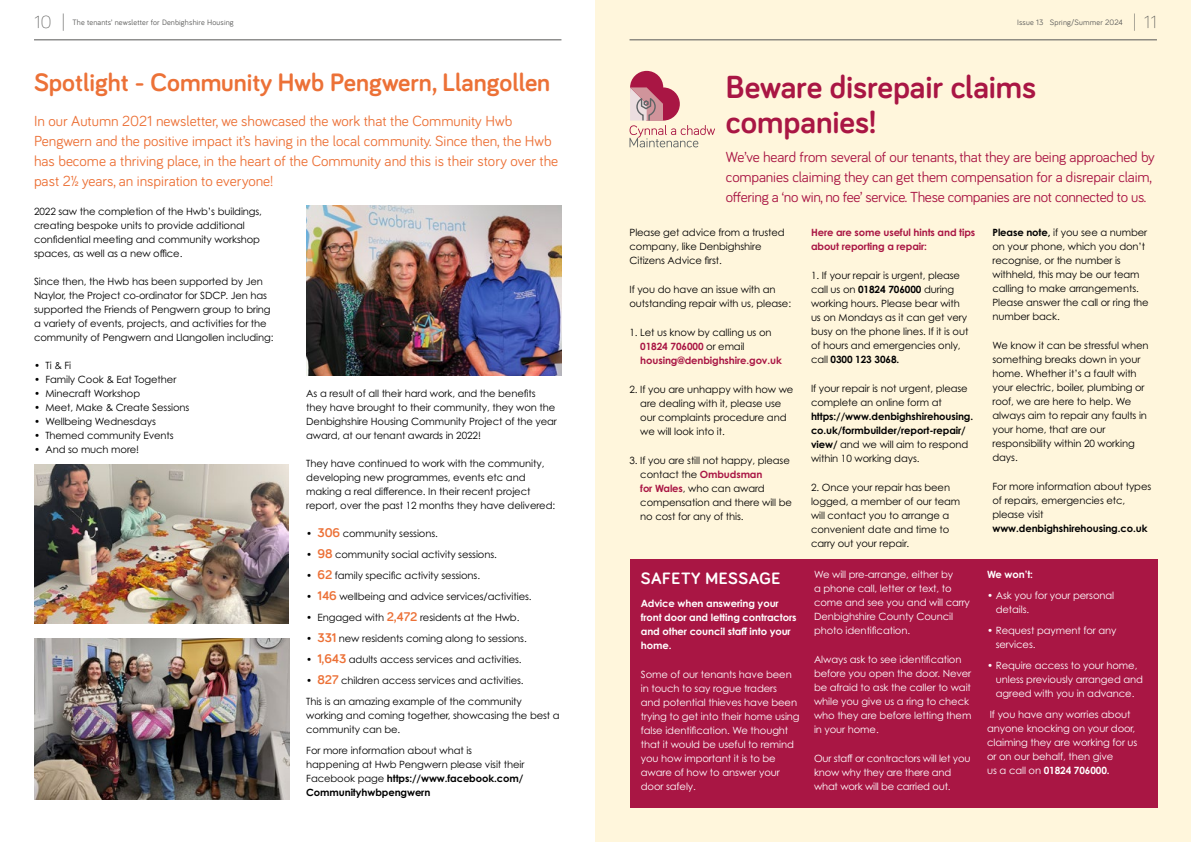
<style>
.page{position:relative;width:1191px;height:842px;background:#fff}
.page>*{position:absolute;margin:0;border:0;box-sizing:border-box;transform-origin:0 0}
.t1{font:700 33px/35px "Bariol";color:#a91644}
.t2{font:700 26px "Bariol";color:#ec7137}
.t3{font:300 18px "Bariol";color:#575756}
.t4{font:700 17px "Bariol";letter-spacing:.03em;color:#fff}
.t5{font:15px/20px "Bariol";color:#ec7137}
.t6{font:15px/20px "Bariol";letter-spacing:-.01em;color:#a91644}
.t7{font:10px/14px "Century Gothic Pro";letter-spacing:-.01em;color:#000}
.t8{font:10px/14px "Century Gothic Pro";letter-spacing:-.01em;color:#fff}
.t9{font:700 10px/14px "Century Gothic Pro";letter-spacing:-.01em;color:#000}
.t10{font:700 10px/14px "Century Gothic Pro";letter-spacing:-.01em;color:#a91644}
.t11{font:700 10px/14px "Century Gothic Pro";letter-spacing:-.01em;color:#fff}
.t12{font:8px "Bariol";letter-spacing:.02em;color:#575756}
.s1{font-family:"Bariol";font-weight:700;font-size:13px;color:#ec7137}
.s2{font-weight:700}
.s3{font-weight:400;color:#000}
.s4{font-weight:700;color:#a91644}
.s5{font-weight:400}
</style>
<div class="page">
<div style="left:595px;top:0;width:596px;height:842px;background:#fff6dc"></div>
<hr style="left:34px;top:40px;width:527px;height:1px;background:#575756">
<hr style="left:629px;top:40px;width:528px;height:1px;background:#575756">
<img style="left:306px;top:206px;width:255px;height:169px">
<img style="left:34px;top:638px;width:255px;height:162px">
<img style="left:34px;top:465px;width:255px;height:159px">
<div style="left:630px;top:71px;width:33px;height:33px;background:#a91644;border-radius:50%"></div>
<svg style="left:629px;top:87px;width:86px;height:60px"></svg>
<div style="left:629px;top:559px;width:528px;height:249px;background:#a91644"></div>
<h3 class="t3" style="left:34px;top:10px;width:33px">10 |</h3>
<p class="t12" style="left:73px;top:17px;width:163px">The tenants’ newsletter for Denbighshire Housing</p>
<p class="t12" style="left:1017px;top:17px;width:107px">Issue 13 Spring/Summer 2024</p>
<h3 class="t3" style="left:1132px;top:10px;width:26px">| 11</h3>
<h2 class="t2" style="left:34px;top:65px;width:518px">Spotlight - Community Hwb Pengwern, Llangollen</h2>
<p class="t5" style="left:34px;top:111px;width:526px">In our Autumn 2021 newsletter, we showcased the work that the Community Hwb Pengwern and the positive impact it’s having in the local community. Since then, the Hwb has become a thriving place, in the heart of the Community and this is their story over the past 2½ years, an inspiration to everyone!</p>
<p class="t7" style="left:34px;top:205px;width:229px">2022 saw the completion of the Hwb’s buildings, creating bespoke units to provide additional confidential meeting and community workshop spaces, as well as a new office.</p>
<p class="t7" style="left:34px;top:275px;width:241px">Since then, the Hwb has been supported by Jen Naylor, the Project co-ordinator for SDCP. Jen has supported the Friends of Pengwern group to bring a variety of events, projects, and activities for the community of Pengwern and Llangollen including:</p>
<p class="t7" style="left:34px;top:359px;width:39px">• Ti &amp; Fi</p>
<p class="t7" style="left:34px;top:373px;width:144px">• Family Cook &amp; Eat Together</p>
<p class="t7" style="left:34px;top:387px;width:108px">• Minecraft Workshop</p>
<p class="t7" style="left:34px;top:401px;width:157px">• Meet, Make &amp; Create Sessions</p>
<p class="t7" style="left:34px;top:415px;width:123px">• Wellbeing Wednesdays</p>
<p class="t7" style="left:34px;top:429px;width:141px">• Themed community Events</p>
<p class="t7" style="left:34px;top:443px;width:107px">• And so much more!</p>
<p class="t7" style="left:306px;top:387px;width:252px">As a result of all their hard work, and the benefits they have brought to their community, they won the Denbighshire Housing Community Project of the year award, at our tenant awards in 2022!</p>
<p class="t7" style="left:306px;top:457px;width:250px">They have continued to work with the community, developing new programmes, events etc and making a real difference. In their recent project report, over the past 12 months they have delivered:</p>
<p class="t7" style="left:306px;top:527px;width:133px">• <span class="s1">306</span> community sessions.</p>
<p class="t7" style="left:306px;top:548px;width:192px">• <span class="s1">98</span> community social activity sessions.</p>
<p class="t7" style="left:306px;top:569px;width:175px">• <span class="s1">62</span> family specific activity sessions.</p>
<p class="t7" style="left:306px;top:590px;width:227px">• <span class="s1">146</span> wellbeing and advice services/activities.</p>
<p class="t7" style="left:306px;top:611px;width:215px">• Engaged with <span class="s1">2,472</span> residents at the Hwb.</p>
<p class="t7" style="left:306px;top:632px;width:222px">• <span class="s1">331</span> new residents coming along to sessions.</p>
<p class="t7" style="left:306px;top:653px;width:217px">• <span class="s1">1,643</span> adults access services and activities.</p>
<p class="t7" style="left:306px;top:670px;width:219px;line-height:21px">• <span class="s1">827</span> children access services and activities.<br>This is an amazing example of the community</p>
<p class="t7" style="left:306px;top:709px;width:255px">working and coming together, showcasing the best a community can be.</p>
<p class="t7" style="left:306px;top:744px;width:220px">For more information about what is happening at Hwb Pengwern please visit their Facebook page <span class="s2">https://www.facebook.com/ Communityhwbpengwern</span></p>
<h1 class="t1" style="left:726px;top:68px;width:312px">Beware disrepair claims companies!</h1>
<h3 class="t6" style="left:726px;top:146px;width:430px">We’ve heard from several of our tenants, that they are being approached by companies claiming they can get them compensation for a disrepair claim, offering a ‘no win, no fee’ service. These companies are not connected to us.</h3>
<p class="t7" style="left:629px;top:225px;width:157px">Please get advice from a trusted company, like Denbighshire<br>Citizens Advice first.</p>
<p class="t7" style="left:629px;top:282px;width:163px">If you do have an issue with an outstanding repair with us, please:</p>
<p class="t10" style="left:640px;top:325px;width:143px;text-indent:-11px"><span class="s3">1. Let us know by calling us on<br></span>01824 706000 <span class="s3">or email </span>housing@denbighshire.gov.uk</p>
<p class="t7" style="left:640px;top:382px;width:155px;text-indent:-11px">2. If you are unhappy with how we are dealing with it, please use our complaints procedure and we will look into it.</p>
<p class="t7" style="left:640px;top:453px;width:153px;text-indent:-11px">3. If you are still not happy, please contact the <span class="s4">Ombudsman<br>for Wales</span>, who can award compensation and there will be no cost for any of this.</p>
<p class="t7" style="left:992px;top:225px;width:158px"><span class="s2">Please note,</span> if you see a number on your phone, which you don’t recognise, or the number is withheld, this may be our team calling to make arrangements.<br>Please answer the call or ring the number back.</p>
<p class="t7" style="left:992px;top:338px;width:157px">We know it can be stressful when something breaks down in your home. Whether it’s a fault with your electric, boiler, plumbing or roof, we are here to help. We always aim to repair any faults in your home, that are our responsibility within 20 working days.</p>
<p class="t7" style="left:992px;top:479px;width:160px">For more information about types of repairs, emergencies etc, please visit</p>
<p class="t9" style="left:992px;top:521px;width:156px">www.denbighshirehousing.co.uk</p>
<p class="t10" style="left:811px;top:225px;width:166px">Here are some useful hints and tips about reporting a repair:</p>
<p class="t7" style="left:811px;top:268px;width:159px">1. If your repair is urgent, please call us on <span class="s2">01824 706000</span> during working hours. Please bear with us on Mondays as it can get very busy on the phone lines. If it is out of hours and emergencies only, call <span class="s2">0300 123 3068.</span></p>
<p class="t7" style="left:811px;top:381px;width:158px">If your repair is not urgent, please complete an online form at</p>
<p class="t9" style="left:811px;top:409px;width:164px">https://www.denbighshirehousing. co.uk/formbuilder/report-repair/ view/ <span class="s5">and we will aim to respond within 10 working days.</span></p>
<p class="t7" style="left:811px;top:480px;width:151px">2. Once your repair has been logged, a member of our team will contact you to arrange a convenient date and time to carry out your repair.</p>
<h3 class="t4" style="left:641px;top:567px;width:141px">SAFETY MESSAGE</h3>
<p class="t11" style="left:641px;top:596px;width:157px">Advice when answering your front door and letting contractors and other council staff into your home.</p>
<p class="t8" style="left:641px;top:667px;width:160px">Some of our tenants have been in touch to say rogue traders<br>and potential thieves have been trying to get into their home using false identification. We thought that it would be useful to remind you how important it is to be aware of how to answer your door safely.</p>
<p class="t8" style="left:814px;top:567px;width:157px">We will pre-arrange, either by<br>a phone call, letter or text, to come and see you and will carry<br>Denbighshire County Council photo identification.</p>
<p class="t8" style="left:814px;top:652px;width:159px">Always ask to see identification before you open the door. Never be afraid to ask the caller to wait while you give us a ring to check who they are before letting them in your home.</p>
<p class="t8" style="left:814px;top:751px;width:158px">Our staff or contractors will let you know why they are there and what work will be carried out.</p>
<p class="t11" style="left:987px;top:567px;width:47px">We won’t:</p>
<p class="t8" style="left:995px;top:588px;width:120px;text-indent:-9px">• Ask you for your personal details.</p>
<p class="t8" style="left:995px;top:623px;width:122px;text-indent:-9px">• Request payment for any services.</p>
<p class="t8" style="left:995px;top:658px;width:149px;text-indent:-9px">• Require access to your home, unless previously arranged and agreed with you in advance.</p>
<p class="t8" style="left:987px;top:707px;width:152px">If you have any worries about anyone knocking on your door, claiming they are working for us or on our behalf, then give<br>us a call on <span class="s2">01824 706000.</span></p>
</div>
